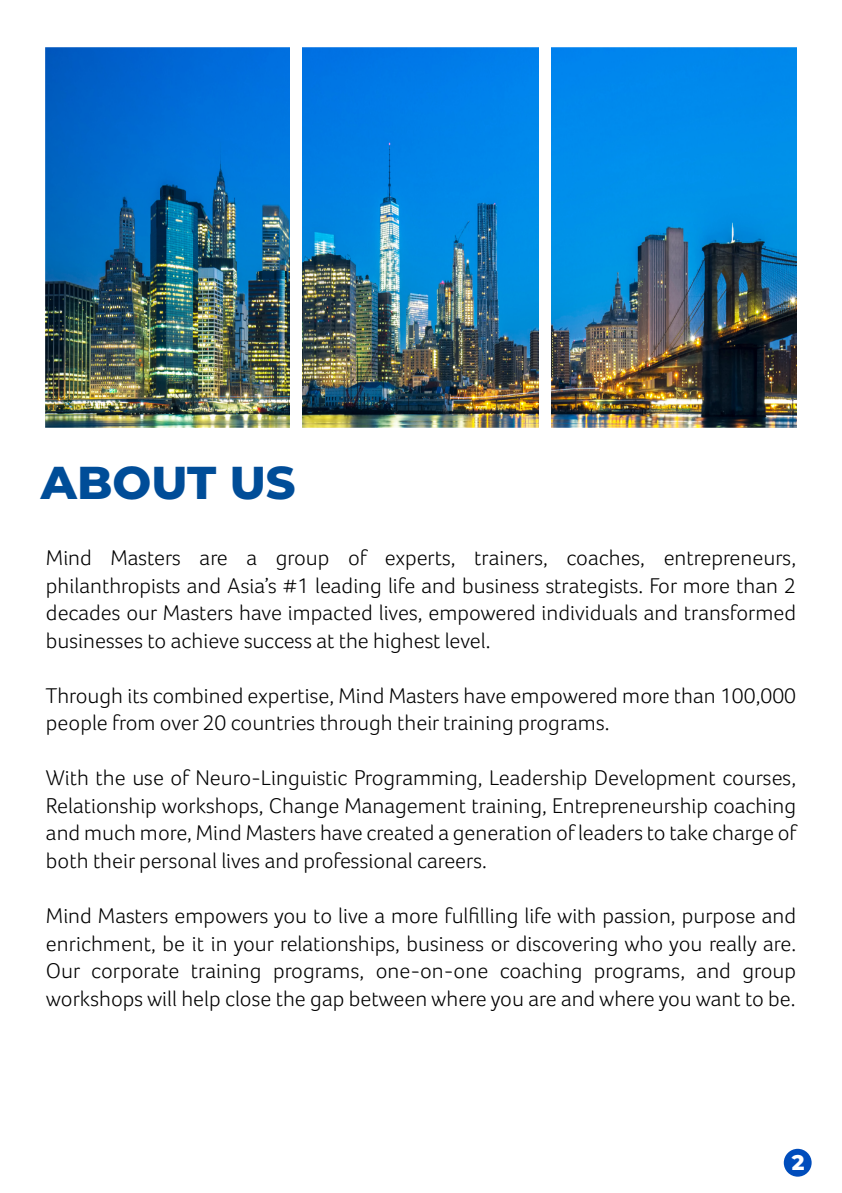
<style>
.page{position:relative;width:842px;height:1193px;background:#fff}
.page>*{position:absolute;margin:0;border:0;box-sizing:border-box;transform-origin:0 0}
.t1{font:800 46px "Montserrat";color:#004d98}
.t2{font:300 22px/27.6px "Foco";color:#000;text-align:justify}
.t3{font:800 21.2px "Montserrat";color:#fff}
</style>
<div class="page">
<img style="left:46px;top:48px;width:750px;height:379px">
<div style="left:290px;top:40px;width:11px;height:399px;background:#fff"></div>
<div style="left:540px;top:40px;width:11px;height:399px;background:#fff"></div>
<div style="left:784px;top:1148px;width:28px;height:28px;background:#004dbc;border-radius:50%"></div>
<h1 class="t1" style="left:41px;top:454px;width:256px">ABOUT US</h1>
<p class="t2" style="left:46px;top:546px;width:752px">Mind Masters are a group of experts, trainers, coaches, entrepreneurs, philanthropists and Asia’s #1 leading life and business strategists. For more than 2 decades our Masters have impacted lives, empowered individuals and transformed businesses to achieve success at the highest level.</p>
<p class="t2" style="left:46px;top:683px;width:752px">Through its combined expertise, Mind Masters have empowered more than 100,000 people from over 20 countries through their training programs.</p>
<p class="t2" style="left:46px;top:766px;width:752px">With the use of Neuro-Linguistic Programming, Leadership Development courses, Relationship workshops, Change Management training, Entrepreneurship coaching and much more, Mind Masters have created a generation of leaders to take charge of both their personal lives and professional careers.</p>
<p class="t2" style="left:46px;top:903px;width:752px">Mind Masters empowers you to live a more fulfilling life with passion, purpose and enrichment, be it in your relationships, business or discovering who you really are.<br>Our corporate training programs, one-on-one coaching programs, and group workshops will help close the gap between where you are and where you want to be.</p>
<p class="t3" style="left:792px;top:1149px;width:14px">2</p>
</div>
